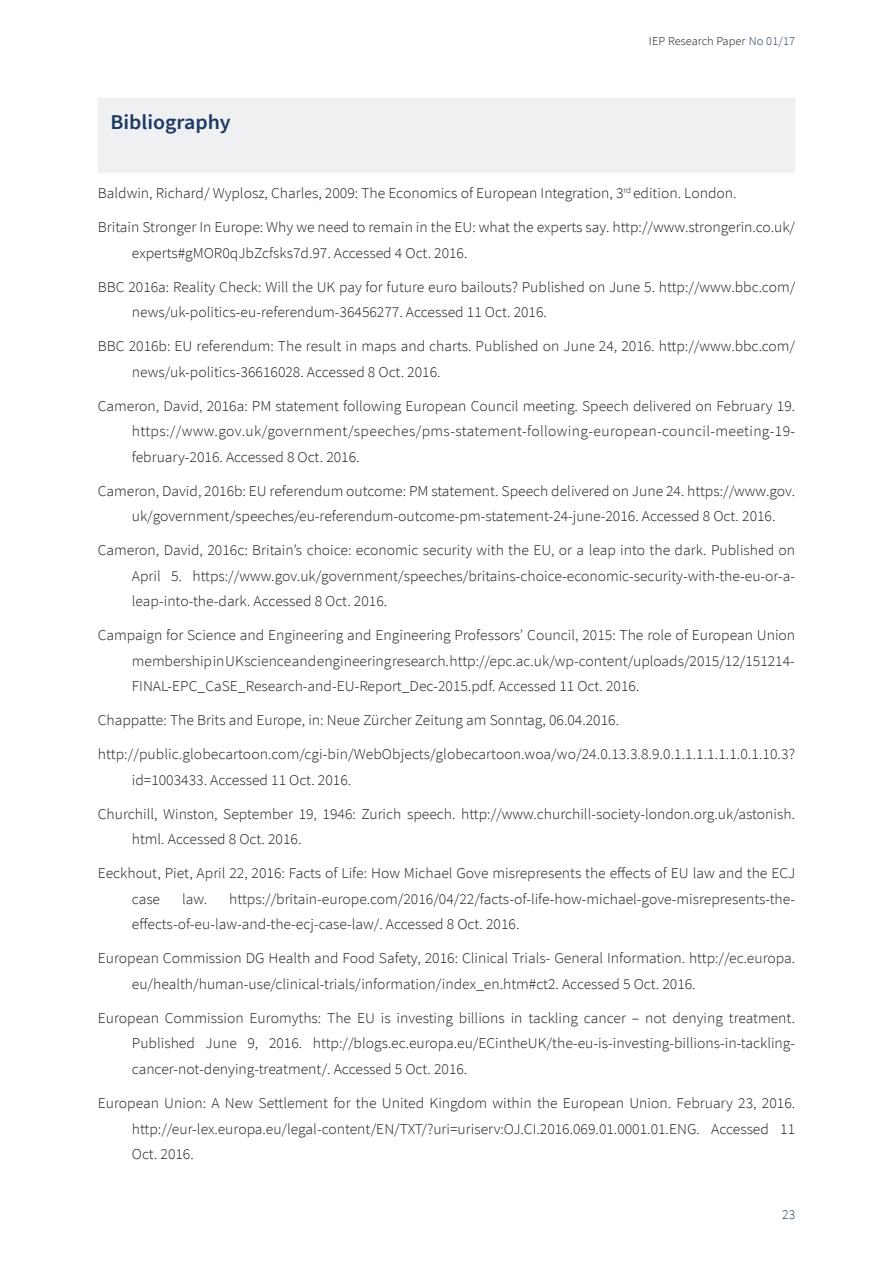
<style>
.page{position:relative;width:893px;height:1263px;background:#fff}
.page>*{position:absolute;margin:0;border:0;box-sizing:border-box;transform-origin:0 0}
.t1{font:600 21px "Source Sans Pro";color:#1c3761;scale:1.04 1}
.t2{font:300 15px/25.5px "Source Sans Pro";color:#1d1d1b;scale:1.04 1}
.t3{font:300 13.5px "Source Sans Pro";color:#1c3761}
.t4{font:300 12px "Source Sans Pro";color:#1d1d1b;scale:1.04 1}
.s1{color:#1c3761}
</style>
<div class="page">
<div style="left:98px;top:98px;width:697px;height:75px;background:#eef0f2"></div>
<h1 class="t1" style="left:111px;top:108px;width:117px">Bibliography</h1>
<p class="t4" style="left:649px;top:34px;width:142px">IEP Research Paper <span class="s1">No 01/17</span></p>
<p class="t2" style="left:98px;top:181px;width:616px">Baldwin, Richard/ Wyplosz, Charles, 2009: The Economics of European Integration, 3<sup>rd</sup> edition. London.</p>
<p class="t2" style="left:132px;top:215px;width:639px;text-indent:-34px">Britain Stronger In Europe: Why we need to remain in the EU: what the experts say. http://www.strongerin.co.uk/ experts#gMOR0qJbZcfsks7d.97. Accessed 4 Oct. 2016.</p>
<p class="t2" style="left:132px;top:274px;width:639px;text-indent:-34px">BBC 2016a: Reality Check: Will the UK pay for future euro bailouts? Published on June 5. http://www.bbc.com/ news/uk-politics-eu-referendum-36456277. Accessed 11 Oct. 2016.</p>
<p class="t2" style="left:132px;top:334px;width:639px;text-indent:-34px">BBC 2016b: EU referendum: The result in maps and charts. Published on June 24, 2016. http://www.bbc.com/ news/uk-politics-36616028. Accessed 8 Oct. 2016.</p>
<p class="t2" style="left:132px;top:393px;width:639px;text-align:justify;text-indent:-34px">Cameron, David, 2016a: PM statement following European Council meeting. Speech delivered on February 19. https://www.gov.uk/government/speeches/pms-statement-following-european-council-meeting-19- february-2016. Accessed 8 Oct. 2016.</p>
<p class="t2" style="left:132px;top:478px;width:639px;text-indent:-34px">Cameron, David, 2016b: EU referendum outcome: PM statement. Speech delivered on June 24. https://www.gov. uk/government/speeches/eu-referendum-outcome-pm-statement-24-june-2016. Accessed 8 Oct. 2016.</p>
<p class="t2" style="left:132px;top:538px;width:639px;text-align:justify;text-indent:-34px">Cameron, David, 2016c: Britain’s choice: economic security with the EU, or a leap into the dark. Published on April 5. https://www.gov.uk/government/speeches/britains-choice-economic-security-with-the-eu-or-a&shy;leap-into-the-dark. Accessed 8 Oct. 2016.</p>
<p class="t2" style="left:132px;top:623px;width:639px;text-align:justify;text-indent:-34px">Campaign for Science and Engineering and Engineering Professors’ Council, 2015: The role of European Union membership in UK science and engineering research. http://epc.ac.uk/wp-content/uploads/2015/12/151214- FINAL-EPC_CaSE_Research-and-EU-Report_Dec-2015.pdf. Accessed 11 Oct. 2016.</p>
<p class="t2" style="left:98px;top:708px;width:503px">Chappatte: The Brits and Europe, in: Neue Zürcher Zeitung am Sonntag, 06.04.2016.</p>
<p class="t2" style="left:132px;top:742px;width:639px;text-indent:-34px">http://public.globecartoon.com/cgi-bin/WebObjects/globecartoon.woa/wo/24.0.13.3.8.9.0.1.1.1.1.1.1.0.1.10.3? id=1003433. Accessed 11 Oct. 2016.</p>
<p class="t2" style="left:132px;top:801px;width:639px;text-indent:-34px">Churchill, Winston, September 19, 1946: Zurich speech. http://www.churchill-society-london.org.uk/astonish. html. Accessed 8 Oct. 2016.</p>
<p class="t2" style="left:132px;top:861px;width:639px;text-indent:-34px">Eeckhout, Piet, April 22, 2016: Facts of Life: How Michael Gove misrepresents the effects of EU law and the ECJ case</p>
<p class="t2" style="left:132px;top:886px;width:639px;text-indent:97px">https://britain-europe.com/2016/04/22/facts-of-life-how-michael-gove-misrepresents-the&shy;effects-of-eu-law-and-the-ecj-case-law/. Accessed 8 Oct. 2016.</p>
<p class="t2" style="left:132px;top:946px;width:639px;text-indent:-34px">European Commission DG Health and Food Safety, 2016: Clinical Trials- General Information. http://ec.europa. eu/health/human-use/clinical-trials/information/index_en.htm#ct2. Accessed 5 Oct. 2016.</p>
<p class="t2" style="left:132px;top:1005px;width:639px;text-align:justify;text-indent:-34px">European Commission Euromyths: The EU is investing billions in tackling cancer – not denying treatment.<br>Published June 9, 2016. http://blogs.ec.europa.eu/ECintheUK/the-eu-is-investing-billions-in-tackling&shy;cancer-not-denying-treatment/. Accessed 5 Oct. 2016.</p>
<p class="t2" style="left:132px;top:1090px;width:639px;text-align:justify;text-indent:-34px">European Union: A New Settlement for the United Kingdom within the European Union. February 23, 2016. http://eur-lex.europa.eu/legal-content/EN/TXT/?uri=uriserv:OJ.CI.2016.069.01.0001.01.ENG. Accessed 11<br>Oct. 2016.</p>
<p class="t2" style="left:182px;top:886px;width:26px">law.</p>
<p class="t3" style="left:782px;top:1206px;width:14px">23</p>
</div>
